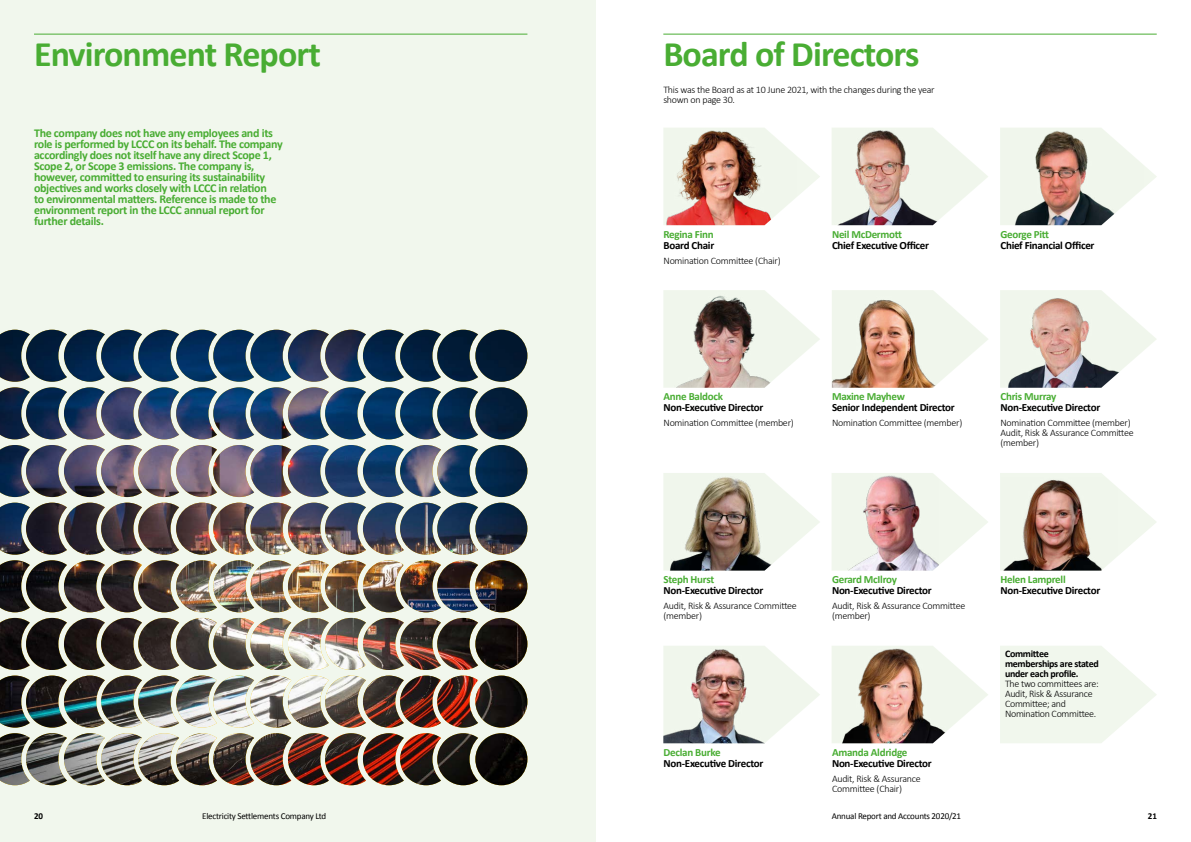
<style>
.page{position:relative;width:1191px;height:842px;background:#fff}
.page>*{position:absolute;margin:0;border:0;box-sizing:border-box;transform-origin:0 0}
.t1{font:700 36px "Calibri";letter-spacing:-.025em;color:#49ad33}
.t2{font:700 12px/11px "Calibri";letter-spacing:-.025em;color:#49ad33}
.t3{font:700 11px "Calibri";letter-spacing:-.025em;color:#000}
.t4{font:700 11px "Calibri";letter-spacing:-.025em;color:#49ad33}
.t5{font:300 10px/10px "Calibri";letter-spacing:-.025em;color:#000}
.t6{font:700 10px/10px "Calibri";letter-spacing:-.03em;color:#000}
.t7{font:9px "Calibri";letter-spacing:-.025em;color:#000}
.t8{font:700 9px "Calibri";color:#000}
</style>
<div class="page">
<div style="left:0;top:0;width:595px;height:842px;background:#f1f7ed"></div>
<img style="left:0;top:330px;width:527px;height:455px">
<img style="left:138px;top:330px;width:389px;height:52px">
<svg style="left:1000px;top:646px;width:157px;height:97px"></svg>
<hr style="left:663px;top:34px;width:493px;height:1px;background:#49ad33">
<hr style="left:34px;top:34px;width:493px;height:1px;background:#49ad33">
<svg style="left:797px;top:157px;width:23px;height:39px"></svg>
<img style="left:663px;top:128px;width:134px;height:97px">
<img style="left:832px;top:128px;width:156px;height:97px">
<svg style="left:1144px;top:166px;width:13px;height:21px"></svg>
<img style="left:1000px;top:128px;width:144px;height:97px">
<img style="left:663px;top:290px;width:157px;height:98px">
<img style="left:1000px;top:290px;width:156px;height:98px">
<svg style="left:800px;top:505px;width:20px;height:34px"></svg>
<img style="left:663px;top:473px;width:137px;height:98px">
<svg style="left:1000px;top:473px;width:156px;height:83px"></svg>
<img style="left:1000px;top:476px;width:118px;height:95px">
<svg style="left:832px;top:473px;width:156px;height:98px"></svg>
<img style="left:839px;top:473px;width:100px;height:98px">
<img style="left:832px;top:646px;width:155px;height:97px">
<img style="left:663px;top:646px;width:157px;height:97px">
<img style="left:832px;top:290px;width:156px;height:98px">
<h1 class="t1" style="left:34px;top:31px;width:288px">Environment Report</h1>
<h1 class="t1" style="left:663px;top:31px;width:258px">Board of Directors</h1>
<p class="t2" style="left:34px;top:127px;width:250px">The company does not have any employees and its role is performed by LCCC on its behalf. The company accordingly does not itself have any direct Scope 1, Scope 2, or Scope 3 emissions. The company is, however, committed to ensuring its sustainability objectives and works closely with LCCC in relation<br>to environmental matters. Reference is made to the environment report in the LCCC annual report for further details.</p>
<p class="t5" style="left:663px;top:84px;width:273px">This was the Board as at 10 June 2021, with the changes during the year shown on page 30.</p>
<p class="t4" style="left:663px;top:227px;width:52px">Regina Finn</p>
<p class="t3" style="left:663px;top:238px;width:52px">Board Chair</p>
<p class="t5" style="left:663px;top:255px;width:119px">Nomination Committee (Chair)</p>
<p class="t4" style="left:832px;top:227px;width:72px">Neil McDermott</p>
<p class="t3" style="left:832px;top:238px;width:99px">Chief Executive Officer</p>
<p class="t4" style="left:1000px;top:227px;width:50px">George Pitt</p>
<p class="t3" style="left:1000px;top:238px;width:95px">Chief Financial Officer</p>
<p class="t4" style="left:663px;top:390px;width:61px">Anne Baldock</p>
<p class="t3" style="left:663px;top:401px;width:101px">Non-Executive Director</p>
<p class="t5" style="left:663px;top:418px;width:132px">Nomination Committee (member)</p>
<p class="t4" style="left:832px;top:390px;width:74px">Maxine Mayhew</p>
<p class="t3" style="left:832px;top:401px;width:124px">Senior Independent Director</p>
<p class="t5" style="left:832px;top:418px;width:132px">Nomination Committee (member)</p>
<p class="t4" style="left:1000px;top:390px;width:57px">Chris Murray</p>
<p class="t3" style="left:1000px;top:401px;width:101px">Non-Executive Director</p>
<p class="t5" style="left:1000px;top:418px;width:135px">Nomination Committee (member)<br>Audit, Risk &amp; Assurance Committee (member)</p>
<p class="t4" style="left:663px;top:573px;width:52px">Steph Hurst</p>
<p class="t3" style="left:663px;top:584px;width:101px">Non-Executive Director</p>
<p class="t5" style="left:663px;top:601px;width:135px">Audit, Risk &amp; Assurance Committee (member)</p>
<p class="t4" style="left:832px;top:573px;width:66px">Gerard McIlroy</p>
<p class="t3" style="left:832px;top:584px;width:101px">Non-Executive Director</p>
<p class="t5" style="left:832px;top:601px;width:135px">Audit, Risk &amp; Assurance Committee (member)</p>
<p class="t4" style="left:663px;top:745px;width:59px">Declan Burke</p>
<p class="t3" style="left:663px;top:756px;width:101px">Non-Executive Director</p>
<p class="t4" style="left:832px;top:745px;width:77px">Amanda Aldridge</p>
<p class="t3" style="left:832px;top:756px;width:101px">Non-Executive Director</p>
<p class="t5" style="left:832px;top:773px;width:90px">Audit, Risk &amp; Assurance<br>Committee (Chair)</p>
<p class="t4" style="left:1000px;top:573px;width:67px">Helen Lamprell</p>
<p class="t3" style="left:1000px;top:584px;width:101px">Non-Executive Director</p>
<p class="t6" style="left:1005px;top:648px;width:95px">Committee memberships are stated under each profile.</p>
<p class="t5" style="left:1005px;top:678px;width:95px">The two committees are:<br>Audit, Risk &amp; Assurance<br>Committee; and<br>Nomination Committee.</p>
<p class="t8" style="left:34px;top:811px;width:11px">20</p>
<p class="t7" style="left:202px;top:811px;width:125px">Electricity Settlements Company Ltd</p>
<p class="t7" style="left:831px;top:811px;width:131px">Annual Report and Accounts 2020/21</p>
<p class="t8" style="left:1147px;top:811px;width:11px">21</p>
</div>
